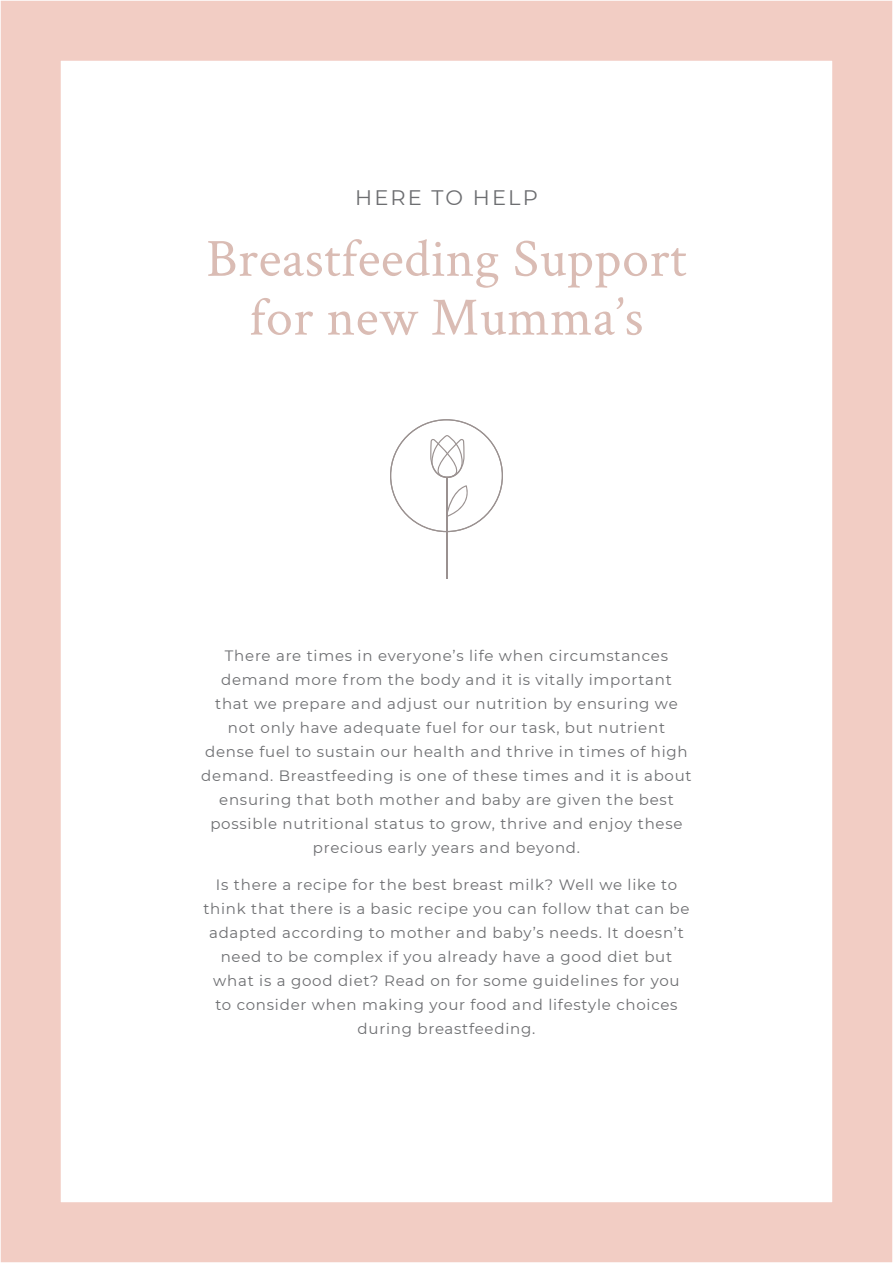
<style>
.page{position:relative;width:893px;height:1263px;background:#fff}
.page>*{position:absolute;margin:0;border:0;box-sizing:border-box;transform-origin:0 0}
.t1{font:54px/58.8px "Crimson Text";letter-spacing:.01em;color:#dabcb4;text-align:center}
.t2{font:21px "Montserrat";letter-spacing:.1em;color:#6d6e71}
.t3{font:15px/24px "Montserrat";letter-spacing:.05em;color:#6d6e71;text-align:center}
</style>
<div class="page">
<div style="left:1px;top:1px;width:891px;height:1261px;border:60px solid #f2cdc4"></div>
<hr style="left:447px;top:477px;width:1px;height:101px;background:#9a9190">
<svg style="left:390px;top:419px;width:113px;height:113px"></svg>
<h2 class="t2" style="left:355px;top:183px;width:184px">HERE TO HELP</h2>
<h1 class="t1" style="left:206px;top:227px;width:482px">Breastfeeding Support for new Mumma’s</h1>
<p class="t3" style="left:201px;top:643px;width:492px">There are times in everyone’s life when circumstances demand more from the body and it is vitally important<br>that we prepare and adjust our nutrition by ensuring we not only have adequate fuel for our task, but nutrient<br>dense fuel to sustain our health and thrive in times of high demand. Breastfeeding is one of these times and it is about ensuring that both mother and baby are given the best possible nutritional status to grow, thrive and enjoy these precious early years and beyond.</p>
<p class="t3" style="left:203px;top:872px;width:488px">Is there a recipe for the best breast milk? Well we like to think that there is a basic recipe you can follow that can be adapted according to mother and baby’s needs. It doesn’t need to be complex if you already have a good diet but what is a good diet? Read on for some guidelines for you<br>to consider when making your food and lifestyle choices during breastfeeding.</p>
</div>
